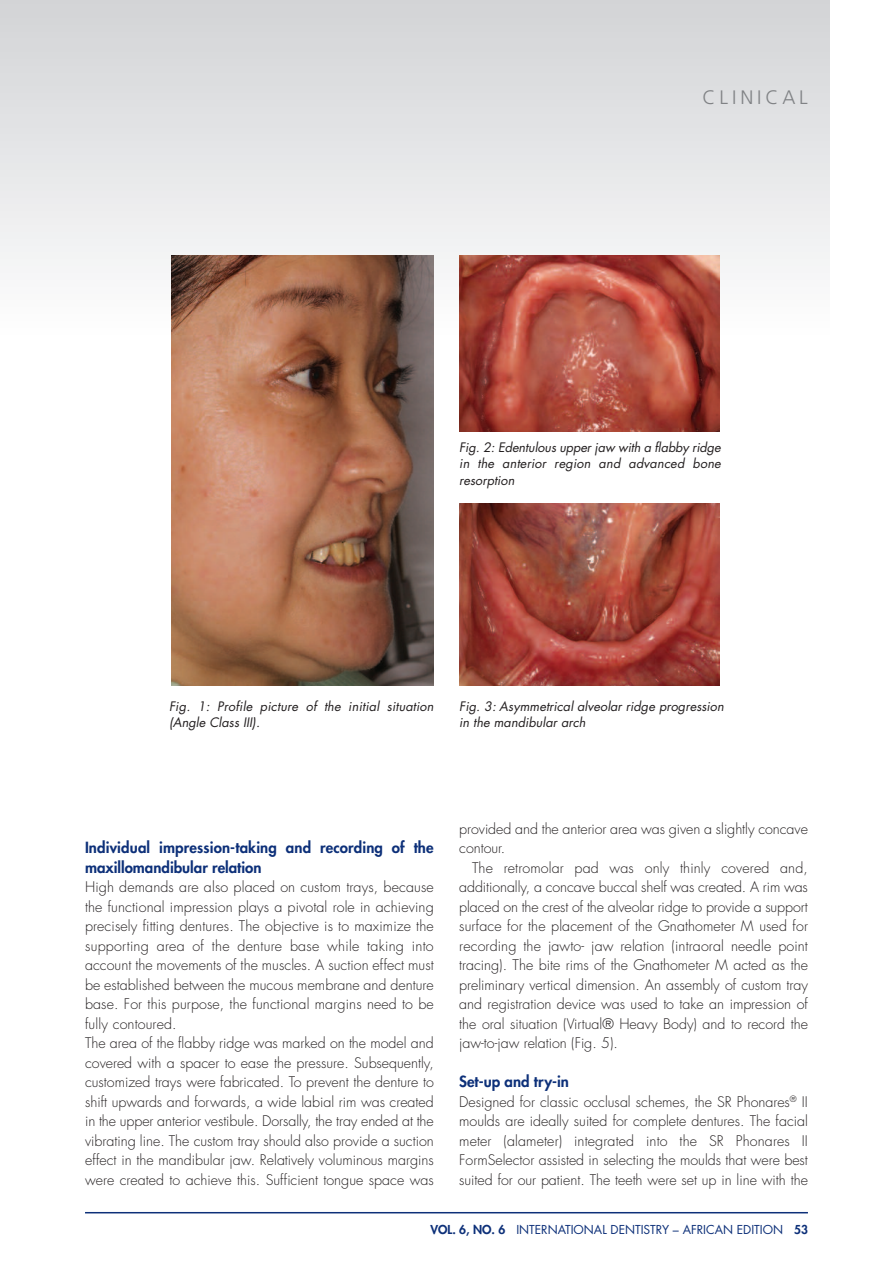
<style>
.page{position:relative;width:893px;height:1263px;background:#fff}
.page>*{position:absolute;margin:0;border:0;box-sizing:border-box;transform-origin:0 0}
.t1{font:300 19.5px "Frutiger";letter-spacing:.2em;color:#808285}
.t2{font:800 15px/19.5px "Futura";letter-spacing:.01em;color:#0d3079}
.t3{font:300 14.25px/19.5px "Futura";color:#231f20}
.t4{font:italic 12.75px/16.6px "Futura";letter-spacing:.005em;color:#231f20}
.t5{font:12px "Futura";color:#0d3079}
.s1{font-weight:800}
</style>
<div class="page">
<div style="left:0;top:0;width:829px;height:334px;background:linear-gradient(to bottom,#d2d3d6,#fdfdfe)"></div>
<svg style="left:0;top:0;width:13px;height:334px"></svg>
<hr style="left:85px;top:1212px;width:723px;height:1px;background:#0d3079">
<img style="left:171px;top:255px;width:263px;height:430px">
<img style="left:459px;top:255px;width:260px;height:176px">
<img style="left:459px;top:503px;width:260px;height:183px">
<h1 class="t1" style="left:703px;top:89px;width:107px">CLINICAL</h1>
<p class="t4" style="left:459px;top:440px;width:263px;text-align:justify">Fig. 2: Edentulous upper jaw with a flabby ridge in the anterior region and advanced bone resorption</p>
<p class="t4" style="left:169px;top:699px;width:266px">Fig. 1: Profile picture of the initial situation (Angle Class III).</p>
<p class="t4" style="left:459px;top:699px;width:266px">Fig. 3: Asymmetrical alveolar ridge progression in the mandibular arch</p>
<p class="t2" style="left:85px;top:839px;width:350px">Individual impression-taking and recording of the maxillomandibular relation</p>
<p class="t3" style="left:85px;top:878px;width:350px">High demands are also placed on custom trays, because the functional impression plays a pivotal role in achieving precisely fitting dentures. The objective is to maximize the supporting area of the denture base while taking into account the movements of the muscles. A suction effect must be established between the mucous membrane and denture base. For this purpose, the functional margins need to be fully contoured.<br>The area of the flabby ridge was marked on the model and covered with a spacer to ease the pressure. Subsequently, customized trays were fabricated. To prevent the denture to shift upwards and forwards, a wide labial rim was created in the upper anterior vestibule. Dorsally, the tray ended at the vibrating line. The custom tray should also provide a suction effect in the mandibular jaw. Relatively voluminous margins were created to achieve this. Sufficient tongue space was</p>
<p class="t3" style="left:459px;top:820px;width:350px">provided and the anterior area was given a slightly concave contour.</p>
<p class="t3" style="left:459px;top:859px;width:350px;text-align:justify;text-indent:13px">The retromolar pad was only thinly covered and, additionally, a concave buccal shelf was created. A rim was placed on the crest of the alveolar ridge to provide a support surface for the placement of the Gnathometer M used for recording the jawto- jaw relation (intraoral needle point tracing). The bite rims of the Gnathometer M acted as the preliminary vertical dimension. An assembly of custom tray and registration device was used to take an impression of the oral situation (Virtual® Heavy Body) and to record the jaw-to-jaw relation (Fig. 5).</p>
<p class="t2" style="left:459px;top:1073px;width:111px">Set-up and try-in</p>
<p class="t3" style="left:459px;top:1093px;width:350px;text-align:justify">Designed for classic occlusal schemes, the SR Phonares<sup>®</sup> II moulds are ideally suited for complete dentures. The facial meter (alameter) integrated into the SR Phonares II FormSelector assisted in selecting the moulds that were best suited for our patient. The teeth were set up in line with the</p>
<p class="t5" style="left:430px;top:1224px;width:379px"><span class="s1">VOL. 6, NO. 6</span> INTERNATIONAL DENTISTRY – AFRICAN EDITION <span class="s1">53</span></p>
</div>
